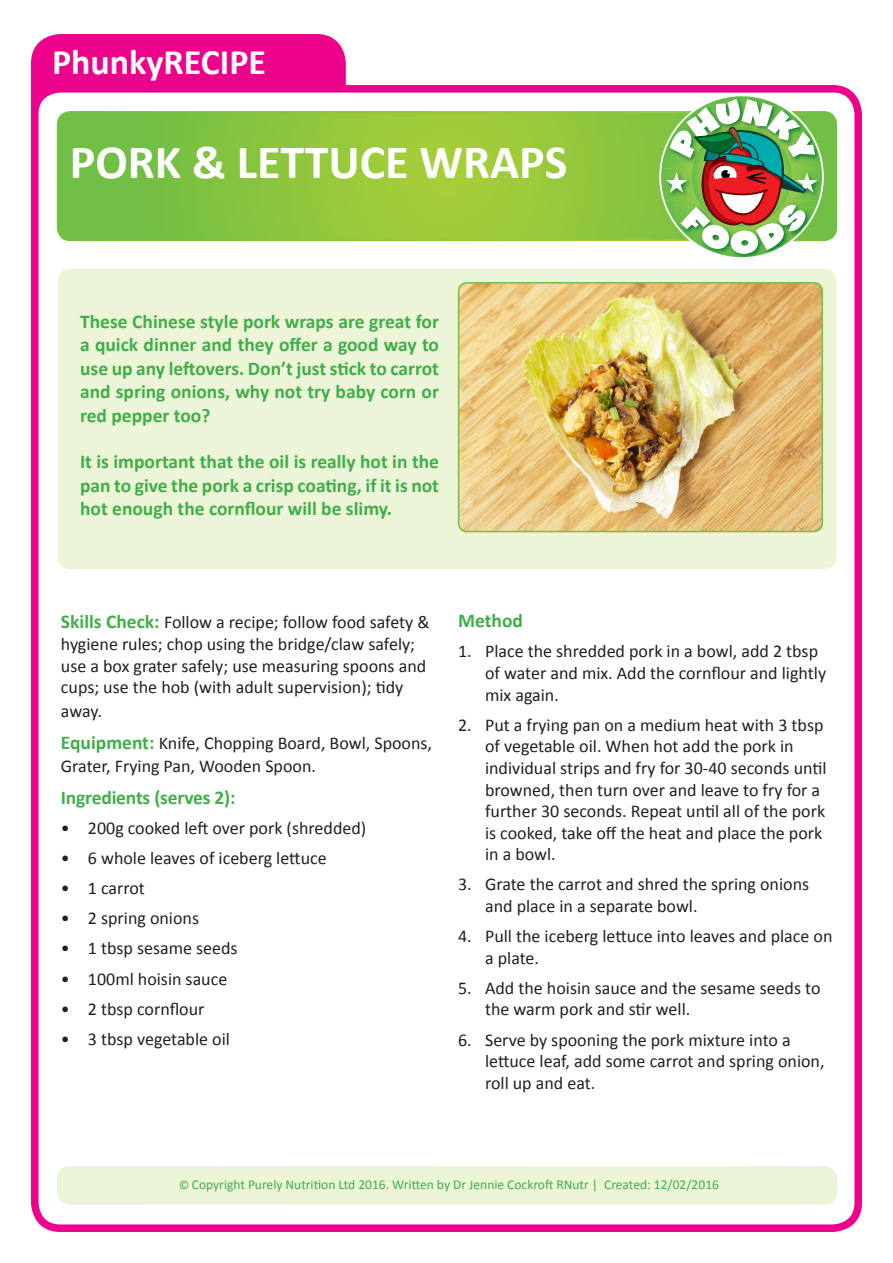
<style>
.page{position:relative;width:893px;height:1263px;background:#fff}
.page>*{position:absolute;margin:0;border:0;box-sizing:border-box;transform-origin:0 0}
.t1{font:700 48px "Calibri";color:#fff}
.t2{font:700 36px "Calibri";color:#fff}
.t3{font:700 19.5px/23.4px "Calibri";color:#40ae49;text-align:justify}
.t4{font:18px/21.6px "Calibri";color:#231f20}
.t5{font:13.5px "Calibri";color:#40ae49}
.s1{font-weight:700;font-size:19.5px;color:#40ae49}
.s2{font-size:12px}
</style>
<div class="page">
<div style="left:35px;top:38px;width:307px;height:1139px;background:#ed028c;border-radius:26px"></div>
<div style="left:35px;top:89px;width:823px;height:1139px;background:#fff;border-radius:26px"></div>
<div style="left:31px;top:85px;width:831px;height:1147px;border:8px solid #ed028c;border-radius:26px"></div>
<svg style="left:58px;top:112px;width:778px;height:128px;background:#8cc63e"></svg>
<div style="left:57px;top:111px;width:780px;height:130px;border:2px solid #fff;border-radius:13px"></div>
<div style="left:58px;top:1167px;width:778px;height:37px;background:#edf5d8;border-radius:13px"></div>
<div style="left:57px;top:1166px;width:780px;height:38px;border:2px solid #fff;border-radius:13px"></div>
<div style="left:58px;top:269px;width:778px;height:300px;background:#edf5d8;border-radius:13px"></div>
<img style="left:719px;top:254px;width:45px;height:2px">
<svg style="left:660px;top:97px;width:163px;height:157px"></svg>
<img style="left:459px;top:283px;width:363px;height:248px">
<div style="left:458px;top:282px;width:365px;height:250px;border:2px solid #71bf44;border-radius:9px"></div>
<p class="t2" style="left:52px;top:39px;width:216px">PhunkyRECIPE</p>
<p class="t1" style="left:70px;top:131px;width:499px">PORK &amp; LETTUCE WRAPS</p>
<p class="t3" style="left:80px;top:310px;width:360px">These Chinese style pork wraps are great for a quick dinner and they offer a good way to use up any leftovers. Don’t just stick to carrot and spring onions, why not try baby corn or red pepper too?</p>
<p class="t3" style="left:80px;top:450px;width:360px">It is important that the oil is really hot in the pan to give the pork a crisp coating, if it is not hot enough the cornflour will be slimy.</p>
<p class="t4" style="left:61px;top:612px;width:370px"><span class="s1">Skills Check:</span> Follow a recipe; follow food safety &amp; hygiene rules; chop using the bridge/claw safely; use a box grater safely; use measuring spoons and cups; use the hob (with adult supervision); tidy</p>
<p class="t4" style="left:61px;top:700px;width:42px">away.</p>
<p class="t4" style="left:61px;top:731px;width:373px;line-height:23.4px"><span class="s1">Equipment:</span> Knife, Chopping Board, Bowl, Spoons,<br>Grater, Frying Pan, Wooden Spoon.</p>
<p class="t3" style="left:61px;top:786px;width:176px">Ingredients (serves 2):</p>
<p class="t4" style="left:61px;top:817px;width:307px">• 200g cooked left over pork (shredded)</p>
<p class="t4" style="left:61px;top:847px;width:267px">• 6 whole leaves of iceberg lettuce</p>
<p class="t4" style="left:61px;top:877px;width:86px">• 1 carrot</p>
<p class="t4" style="left:61px;top:907px;width:140px">• 2 spring onions</p>
<p class="t4" style="left:61px;top:938px;width:178px">• 1 tbsp sesame seeds</p>
<p class="t4" style="left:61px;top:968px;width:168px">• 100ml hoisin sauce</p>
<p class="t4" style="left:61px;top:998px;width:145px">• 2 tbsp cornflour</p>
<p class="t4" style="left:61px;top:1028px;width:171px">• 3 tbsp vegetable oil</p>
<p class="t3" style="left:458px;top:609px;width:66px">Method</p>
<p class="t4" style="left:485px;top:641px;width:343px;text-indent:-27px">1. Place the shredded pork in a bowl, add 2 tbsp of water and mix. Add the cornflour and lightly mix again.</p>
<p class="t4" style="left:485px;top:714px;width:343px;text-indent:-27px">2. Put a frying pan on a medium heat with 3 tbsp of vegetable oil. When hot add the pork in individual strips and fry for 30-40 seconds until browned, then turn over and leave to fry for a further 30 seconds. Repeat until all of the pork is cooked, take off the heat and place the pork in a bowl.</p>
<p class="t4" style="left:485px;top:874px;width:326px;text-indent:-27px">3. Grate the carrot and shred the spring onions and place in a separate bowl.</p>
<p class="t4" style="left:485px;top:925px;width:349px;text-indent:-27px">4. Pull the iceberg lettuce into leaves and place on a plate.</p>
<p class="t4" style="left:485px;top:977px;width:337px;text-indent:-27px">5. Add the hoisin sauce and the sesame seeds to the warm pork and stir well.</p>
<p class="t4" style="left:485px;top:1029px;width:341px;text-indent:-27px">6. Serve by spooning the pork mixture into a lettuce leaf, add some carrot and spring onion, roll up and eat.</p>
<p class="t5" style="left:179px;top:1176px;width:541px"><span class="s2">©</span> Copyright Purely Nutrition Ltd 2016. Written by Dr Jennie Cockroft RNutr | Created: 12/02/2016</p>
</div>
